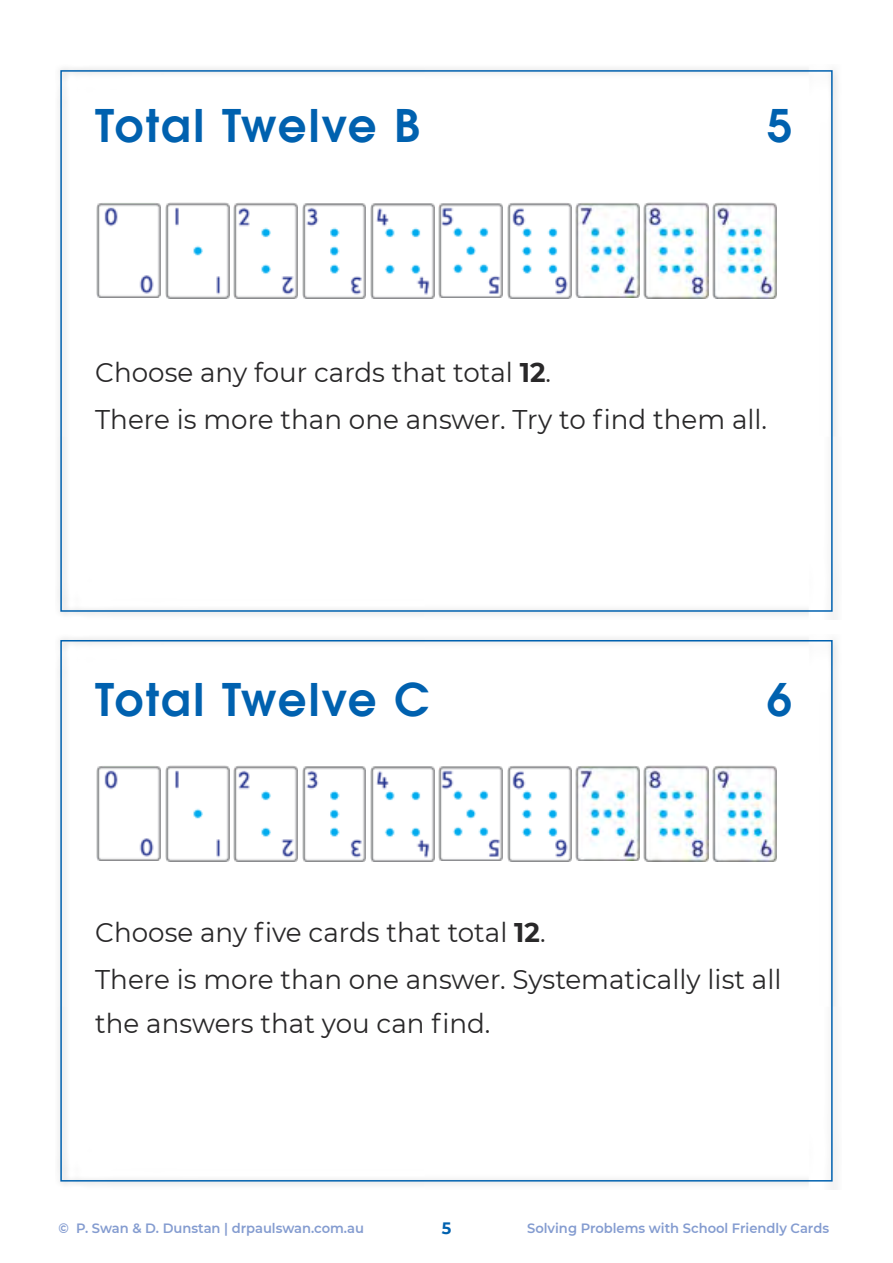
<style>
.page{position:relative;width:893px;height:1263px;background:#fff}
.page>*{position:absolute;margin:0;border:0;box-sizing:border-box;transform-origin:0 0}
.Page_Heading_Colour{font:600 45px "Avant Garde LT";letter-spacing:.045em;color:#0061af}
.t1{font:27px/43.2px "Montserrat";color:#292829}
.t2{font:700 16.5px "Montserrat";color:#0061af}
.t3{font:600 13.5px "Montserrat";color:#849cd0}
.s1{font-weight:700}
</style>
<div class="page">
<img style="left:97px;top:203px;width:64px;height:94px">
<img style="left:165px;top:202px;width:64px;height:96px">
<img style="left:234px;top:202px;width:63px;height:96px">
<img style="left:302px;top:203px;width:64px;height:95px">
<img style="left:371px;top:203px;width:63px;height:95px">
<img style="left:439px;top:203px;width:64px;height:94px">
<img style="left:507px;top:203px;width:64px;height:95px">
<img style="left:575px;top:203px;width:65px;height:94px">
<img style="left:644px;top:202px;width:64px;height:96px">
<img style="left:712px;top:202px;width:65px;height:96px">
<img style="left:97px;top:766px;width:64px;height:94px">
<img style="left:165px;top:765px;width:64px;height:96px">
<img style="left:234px;top:765px;width:63px;height:96px">
<img style="left:302px;top:766px;width:64px;height:95px">
<img style="left:371px;top:766px;width:63px;height:95px">
<img style="left:439px;top:766px;width:64px;height:94px">
<img style="left:507px;top:766px;width:64px;height:95px">
<img style="left:575px;top:766px;width:65px;height:94px">
<img style="left:644px;top:765px;width:64px;height:96px">
<img style="left:712px;top:765px;width:65px;height:96px">
<p class="Page_Heading_Colour" style="left:95px;top:97px;width:327px">Total Twelve B</p>
<p class="Page_Heading_Colour" style="left:767px;top:97px;width:27px">5</p>
<p class="t1" style="left:95px;top:350px;width:457px">Choose any four cards that total <span class="s1">12</span>.</p>
<p class="t1" style="left:95px;top:397px;width:673px">There is more than one answer. Try to find them all.</p>
<p class="Page_Heading_Colour" style="left:95px;top:670px;width:336px">Total Twelve C</p>
<p class="Page_Heading_Colour" style="left:767px;top:670px;width:27px">6</p>
<p class="t1" style="left:95px;top:910px;width:452px">Choose any five cards that total <span class="s1">12</span>.</p>
<p class="t1" style="left:95px;top:957px;width:688px">There is more than one answer. Systematically list all the answers that you can find.</p>
<p class="t3" style="left:58px;top:1218px;width:307px">© P. Swan &amp; D. Dunstan | drpaulswan.com.au</p>
<p class="t2" style="left:442px;top:1216px;width:11px">5</p>
<p class="t3" style="left:527px;top:1218px;width:303px">Solving Problems with School Friendly Cards</p>
</div>
